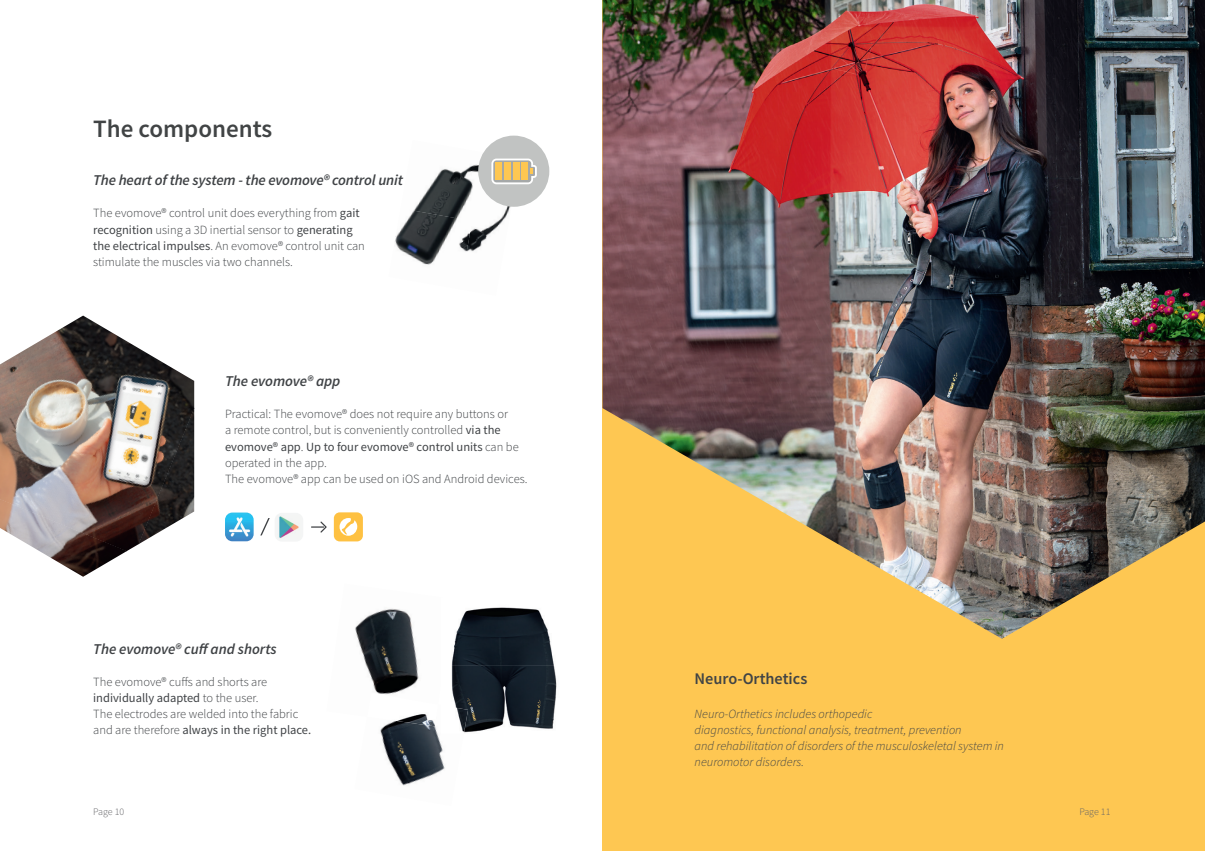
<style>
.page{position:relative;width:1205px;height:851px;background:#fff}
.page>*{position:absolute;margin:0;border:0;box-sizing:border-box;transform-origin:0 0}
.t1{font:600 25px "Source Sans Pro";color:#414445}
.t2{font:600 16.25px "Source Sans Pro";color:#414445}
.t3{font:italic 600 15px "Source Sans Pro";letter-spacing:-.01em;color:#3f4245}
.t4{font:300 12.5px/16.2px "Source Sans Pro";color:#3f4245}
.t5{font:italic 300 12.5px/16.2px "Source Sans Pro";color:#414445}
.t6{font:300 10px "Source Sans Pro";letter-spacing:-.005em;color:#636366}
.s1{font-weight:400}
</style>
<div class="page">
<div style="left:602px;top:0;width:603px;height:850px;background:#fec752"></div>
<img style="left:602px;top:0;width:603px;height:638px">
<img style="left:415px;top:152px;width:69px;height:56px">
<img style="left:460px;top:153px;width:60px;height:99px">
<img style="left:395px;top:208px;width:77px;height:57px">
<div style="left:478px;top:136px;width:71px;height:71px;background:#c1c3c2;border-radius:50%"></div>
<svg style="left:491px;top:158px;width:46px;height:27px"></svg>
<img style="left:380px;top:726px;width:65px;height:60px">
<img style="left:225px;top:512px;width:29px;height:29px">
<svg style="left:311px;top:521px;width:16px;height:11px"></svg>
<div style="left:275px;top:513px;width:28px;height:28px;background:#f4f5f5;border-radius:7px"></div>
<img style="left:279px;top:516px;width:20px;height:22px">
<svg style="left:260px;top:518px;width:10px;height:17px"></svg>
<svg style="left:334px;top:512px;width:29px;height:29px"></svg>
<img style="left:452px;top:607px;width:105px;height:125px">
<img style="left:441px;top:705px;width:27px;height:28px">
<img style="left:355px;top:608px;width:87px;height:108px">
<img style="left:367px;top:692px;width:71px;height:34px">
<img style="left:441px;top:607px;width:12px;height:77px">
<img style="left:0;top:315px;width:194px;height:236px">
<img style="left:138px;top:407px;width:56px;height:137px">
<img style="left:0;top:499px;width:127px;height:77px">
<h1 class="t1" style="left:93px;top:112px;width:181px">The components</h1>
<p class="t3" style="left:93px;top:170px;width:311px">The heart of the system - the evomove® control unit</p>
<p class="t4" style="left:93px;top:205px;width:273px">The evomove® control unit does everything from <span class="s1">gait recognition</span> using a 3D inertial sensor to <span class="s1">generating the electrical impulses</span>. An evomove® control unit can stimulate the muscles via two channels.</p>
<p class="t3" style="left:225px;top:371px;width:117px">The evomove® app</p>
<p class="t4" style="left:225px;top:405px;width:304px">Practical: The evomove® does not require any buttons or<br>a remote control, but is conveniently controlled <span class="s1">via the evomove® app</span>. <span class="s1">Up to four evomove® control units</span> can be operated in the app.<br>The evomove® app can be used on iOS and Android devices.</p>
<p class="t3" style="left:93px;top:638px;width:185px">The evomove® cuff and shorts</p>
<p class="t4" style="left:93px;top:673px;width:219px">The evomove® cuffs and shorts are <span class="s1">individually adapted</span> to the user.<br>The electrodes are welded into the fabric and are therefore <span class="s1">always in the right place.</span></p>
<p class="t6" style="left:93px;top:805px;width:33px">Page 10</p>
<h2 class="t2" style="left:694px;top:667px;width:114px">Neuro-Orthetics</h2>
<p class="t5" style="left:694px;top:705px;width:311px">Neuro-Orthetics includes orthopedic<br>diagnostics, functional analysis, treatment, prevention<br>and rehabilitation of disorders of the musculoskeletal system in neuromotor disorders.</p>
<p class="t6" style="left:1079px;top:805px;width:33px">Page 11</p>
</div>
